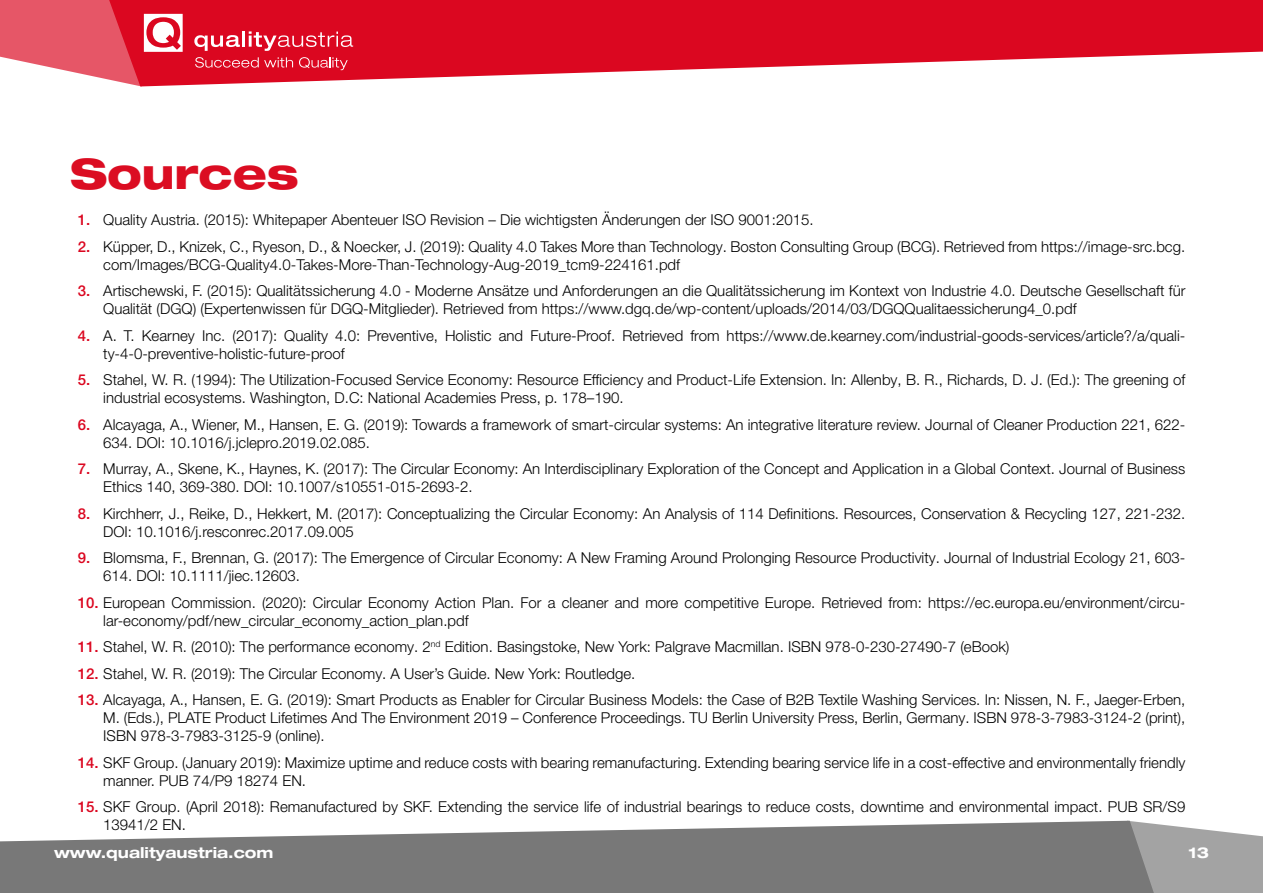
<style>
.page{position:relative;width:1263px;height:893px;background:#fff}
.page>*{position:absolute;margin:0;border:0;box-sizing:border-box;transform-origin:0 0}
.t1{font:800 expanded 42px "Helvetica Neue LT Pro";color:#db0d22}
.t2{font:300 15px/18px "Helvetica Neue LT Pro";color:#000}
.t3{font:700 expanded 15px "Helvetica Neue LT Pro";color:#fff}
.s1{font-weight:500;color:#db0720}
</style>
<div class="page">
<svg style="left:183px;top:0;width:1080px;height:86px;fill:#db0720"></svg>
<svg style="left:0;top:821px;width:1127px;height:72px;background:#8a8a8a"></svg>
<svg style="left:1127px;top:821px;width:136px;height:72px;background:#a7a7a7"></svg>
<svg style="left:194px;top:35px;width:46px;height:16px"></svg>
<hr style="left:242px;top:31px;width:3px;height:16px;background:#fff">
<svg style="left:249px;top:31px;width:104px;height:20px;background:#e23c50"></svg>
<svg style="left:0;top:0;width:183px;height:87px"></svg>
<svg style="left:195px;top:57px;width:98px;height:11px"></svg>
<svg style="left:299px;top:57px;width:49px;height:13px"></svg>
<h1 class="t1" style="left:70px;top:147px;width:230px">Sources</h1>
<p class="t2" style="left:78px;top:210px;width:737px"><span class="s1">1.</span> Quality Austria. (2015): Whitepaper Abenteuer ISO Revision – Die wichtigsten Änderungen der ISO 9001:2015.</p>
<p class="t2" style="left:103px;top:237px;width:1083px;text-indent:-26px"><span class="s1">2.</span> Küpper, D., Knizek, C., Ryeson, D., &amp; Noecker, J. (2019): Quality 4.0 Takes More than Technology. Boston Consulting Group (BCG). Retrieved from https://image-src.bcg. com/Images/BCG-Quality4.0-Takes-More-Than-Technology-Aug-2019_tcm9-224161.pdf</p>
<p class="t2" style="left:103px;top:281px;width:1084px;text-indent:-26px"><span class="s1">3.</span> Artischewski, F. (2015): Qualitätssicherung 4.0 - Moderne Ansätze und Anforderungen an die Qualitätssicherung im Kontext von Industrie 4.0. Deutsche Gesellschaft für<br>Qualität (DGQ) (Expertenwissen für DGQ-Mitglieder). Retrieved from https://www.dgq.de/wp-content/uploads/2014/03/DGQQualitaessicherung4_0.pdf</p>
<p class="t2" style="left:103px;top:326px;width:1083px;text-indent:-26px"><span class="s1">4.</span> A. T. Kearney Inc. (2017): Quality 4.0: Preventive, Holistic and Future-Proof. Retrieved from https://www.de.kearney.com/industrial-goods-services/article?/a/quali&shy;ty-4-0-preventive-holistic-future-proof</p>
<p class="t2" style="left:103px;top:370px;width:1083px;text-indent:-26px"><span class="s1">5.</span> Stahel, W. R. (1994): The Utilization-Focused Service Economy: Resource Efficiency and Product-Life Extension. In: Allenby, B. R., Richards, D. J. (Ed.): The greening of industrial ecosystems. Washington, D.C: National Academies Press, p. 178–190.</p>
<p class="t2" style="left:103px;top:415px;width:1084px;text-indent:-26px"><span class="s1">6.</span> Alcayaga, A., Wiener, M., Hansen, E. G. (2019): Towards a framework of smart-circular systems: An integrative literature review. Journal of Cleaner Production 221, 622-<br>634. DOI: 10.1016/j.jclepro.2019.02.085.</p>
<p class="t2" style="left:103px;top:459px;width:1084px;text-indent:-26px"><span class="s1">7.</span> Murray, A., Skene, K., Haynes, K. (2017): The Circular Economy: An Interdisciplinary Exploration of the Concept and Application in a Global Context. Journal of Business<br>Ethics 140, 369-380. DOI: 10.1007/s10551-015-2693-2.</p>
<p class="t2" style="left:103px;top:504px;width:1083px;text-indent:-26px"><span class="s1">8.</span> Kirchherr, J., Reike, D., Hekkert, M. (2017): Conceptualizing the Circular Economy: An Analysis of 114 Definitions. Resources, Conservation &amp; Recycling 127, 221-232.<br>DOI: 10.1016/j.resconrec.2017.09.005</p>
<p class="t2" style="left:103px;top:548px;width:1084px;text-indent:-26px"><span class="s1">9.</span> Blomsma, F., Brennan, G. (2017): The Emergence of Circular Economy: A New Framing Around Prolonging Resource Productivity. Journal of Industrial Ecology 21, 603-<br>614. DOI: 10.1111/jiec.12603.</p>
<p class="t2" style="left:103px;top:593px;width:1083px;text-indent:-26px"><span class="s1">10.</span> European Commission. (2020): Circular Economy Action Plan. For a cleaner and more competitive Europe. Retrieved from: https://ec.europa.eu/environment/circu&shy;lar-economy/pdf/new_circular_economy_action_plan.pdf</p>
<p class="t2" style="left:78px;top:637px;width:933px"><span class="s1">11.</span> Stahel, W. R. (2010): The performance economy. 2<sup>nd</sup> Edition. Basingstoke, New York: Palgrave Macmillan. ISBN 978-0-230-27490-7 (eBook)</p>
<p class="t2" style="left:78px;top:664px;width:559px"><span class="s1">12.</span> Stahel, W. R. (2019): The Circular Economy. A User’s Guide. New York: Routledge.</p>
<p class="t2" style="left:103px;top:690px;width:1084px;text-align:justify;text-indent:-26px"><span class="s1">13.</span> Alcayaga, A., Hansen, E. G. (2019): Smart Products as Enabler for Circular Business Models: the Case of B2B Textile Washing Services. In: Nissen, N. F., Jaeger-Erben, M. (Eds.), PLATE Product Lifetimes And The Environment 2019 – Conference Proceedings. TU Berlin University Press, Berlin, Germany. ISBN 978-3-7983-3124-2 (print), ISBN 978-3-7983-3125-9 (online).</p>
<p class="t2" style="left:103px;top:753px;width:1084px;text-indent:-26px"><span class="s1">14.</span> SKF Group. (January 2019): Maximize uptime and reduce costs with bearing remanufacturing. Extending bearing service life in a cost-effective and environmentally friendly manner. PUB 74/P9 18274 EN.</p>
<p class="t2" style="left:103px;top:797px;width:1084px;text-indent:-26px"><span class="s1">15.</span> SKF Group. (April 2018): Remanufactured by SKF. Extending the service life of industrial bearings to reduce costs, downtime and environmental impact. PUB SR/S9<br>13941/2 EN.</p>
<p class="t3" style="left:54px;top:843px;width:221px">www.qualityaustria.com</p>
<p class="t3" style="left:1188px;top:843px;width:22px">13</p>
</div>
